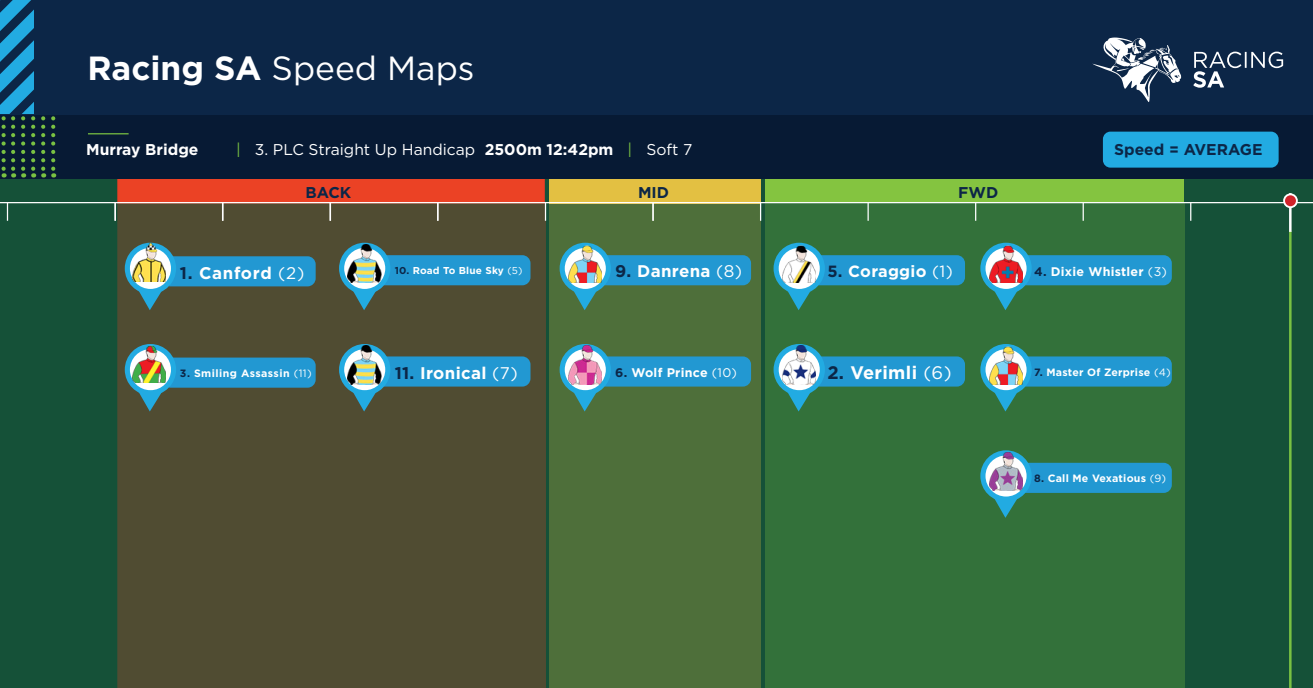
<style>
.page{position:relative;width:1313px;height:688px;background:#fff}
.page>*{position:absolute;margin:0;border:0;box-sizing:border-box;transform-origin:0 0}
.t1{font:33.5px "Gotham HTF";color:#fff}
.t2{font:700 18.12px "Gotham HTF";letter-spacing:.02em;color:#fff}
.t3{font:700 16.88px "Gotham HTF";letter-spacing:.02em;color:#fff}
.t4{font:700 16.88px "Gotham HTF";letter-spacing:.04em;color:#fff}
.t5{font:700 16.25px "Gotham HTF";letter-spacing:.02em;color:#fff}
.t6{font:15.62px "Gotham";color:#fff}
.t7{font:700 15.62px "Gotham HTF";color:#0c2647}
.t8{font:700 15.62px "Gotham HTF";color:#fff}
.t9{font:700 12.5px "Gotham HTF";letter-spacing:.02em;color:#fff}
.t10{font:700 10.62px "Gotham HTF";letter-spacing:.02em;color:#fff}
.t11{font:700 10.62px "Gotham HTF";letter-spacing:.04em;color:#fff}
.t12{font:700 10px "Gotham HTF";letter-spacing:.02em;color:#fff}
.s1{font-weight:700}
.s2{font-family:"Gotham HTF";color:#79c142}
.s3{font-family:"Gotham HTF"}
.s4{font-family:"Gotham HTF";font-weight:700}
.s5{color:#0c2647}
.s6{font-family:"Gotham";font-weight:400}
</style>
<div class="page">
<div style="left:0;top:150px;width:1312px;height:538px;background:#155138"></div>
<div style="left:118px;top:203px;width:428px;height:485px;background:#504c32"></div>
<div style="left:118px;top:178px;width:426px;height:25px;background:#eb4225;border:1px solid #eb3e26"></div>
<div style="left:549px;top:179px;width:212px;height:24px;background:#e3c042"></div>
<div style="left:765px;top:178px;width:418px;height:25px;background:#84c440"></div>
<div style="left:549px;top:203px;width:212px;height:485px;background:#4e6f3a"></div>
<div style="left:765px;top:203px;width:419px;height:485px;background:#33713a"></div>
<div style="left:0;top:0;width:1312px;height:178px;background:#0c2647"></div>
<hr style="left:0;top:202px;width:1312px;height:1px;background:#fff">
<div style="left:0;top:115px;width:1312px;height:63px;background:#071a34"></div>
<svg style="left:545px;top:203px;width:1px;height:18px"></svg>
<hr style="left:88px;top:133px;width:41px;height:1px;background:#79c142">
<svg style="left:1193px;top:52px;width:90px;height:36px"></svg>
<svg style="left:1092px;top:37px;width:89px;height:65px"></svg>
<svg style="left:652px;top:203px;width:1px;height:18px"></svg>
<svg style="left:760px;top:203px;width:1px;height:18px"></svg>
<svg style="left:867px;top:203px;width:1px;height:18px"></svg>
<svg style="left:975px;top:203px;width:1px;height:18px"></svg>
<svg style="left:1082px;top:203px;width:1px;height:18px"></svg>
<svg style="left:1190px;top:203px;width:1px;height:18px"></svg>
<svg style="left:41px;top:116px;width:4px;height:61px"></svg>
<svg style="left:51px;top:116px;width:4px;height:61px"></svg>
<svg style="left:0;top:0;width:35px;height:177px"></svg>
<hr style="left:1289px;top:231px;width:2px;height:457px;background:#79c142">
<hr style="left:1289px;top:193px;width:2px;height:39px;background:#fff">
<div style="left:1284px;top:194px;width:12px;height:13px;background:#d1232a;border-radius:50%"></div>
<div style="left:1283px;top:193px;width:14px;height:15px;border:2px solid #fff;border-radius:50%"></div>
<svg style="left:7px;top:203px;width:1px;height:18px"></svg>
<svg style="left:114px;top:203px;width:2px;height:18px"></svg>
<svg style="left:222px;top:203px;width:1px;height:18px"></svg>
<svg style="left:329px;top:203px;width:2px;height:18px"></svg>
<svg style="left:437px;top:203px;width:1px;height:18px"></svg>
<svg style="left:559px;top:344px;width:192px;height:67px"></svg>
<img style="left:568px;top:346px;width:34px;height:38px">
<svg style="left:559px;top:243px;width:192px;height:67px"></svg>
<img style="left:568px;top:245px;width:34px;height:38px">
<svg style="left:339px;top:243px;width:191px;height:67px;background:#3f717c"></svg>
<img style="left:348px;top:245px;width:33px;height:38px">
<svg style="left:339px;top:344px;width:191px;height:67px;background:#3f717c"></svg>
<img style="left:348px;top:346px;width:33px;height:38px">
<svg style="left:773px;top:344px;width:192px;height:67px"></svg>
<img style="left:782px;top:346px;width:33px;height:38px">
<svg style="left:773px;top:243px;width:192px;height:67px"></svg>
<img style="left:782px;top:245px;width:33px;height:38px">
<svg style="left:980px;top:243px;width:191px;height:67px"></svg>
<img style="left:989px;top:245px;width:33px;height:38px">
<svg style="left:980px;top:344px;width:191px;height:67px"></svg>
<img style="left:989px;top:346px;width:33px;height:38px">
<svg style="left:980px;top:450px;width:191px;height:67px"></svg>
<img style="left:989px;top:452px;width:33px;height:38px">
<svg style="left:125px;top:344px;width:191px;height:67px;background:#40727c"></svg>
<img style="left:132px;top:344px;width:34px;height:39px">
<svg style="left:125px;top:243px;width:191px;height:67px;background:#40727c"></svg>
<img style="left:132px;top:243px;width:34px;height:38px">
<div style="left:1102px;top:132px;width:176px;height:36px;background:#22abe2;border-radius:8px"></div>
<h1 class="t1" style="left:87px;top:49px;width:389px"><span class="s1">Racing SA</span> Speed Maps</h1>
<p class="t8" style="left:86px;top:140px;width:114px">Murray Bridge</p>
<p class="t6" style="left:236px;top:140px;width:458px"><span class="s2">|</span> <span class="s3">3.</span> PLC Straight Up Handicap <span class="s4">2500m 12:42pm</span> <span class="s2">|</span> Soft 7</p>
<p class="t7" style="left:305px;top:184px;width:47px">BACK</p>
<p class="t7" style="left:638px;top:184px;width:33px">MID</p>
<p class="t7" style="left:958px;top:183px;width:41px">FWD</p>
<p class="t7" style="left:1114px;top:141px;width:150px">Speed = AVERAGE</p>
<p class="t4" style="left:180px;top:263px;width:126px"><span class="s5">1.</span> Canford <span class="s6">(2)</span></p>
<p class="t11" style="left:180px;top:367px;width:133px"><span class="s5">3.</span> Smiling Assassin <span class="s6">(11)</span></p>
<p class="t12" style="left:395px;top:265px;width:129px"><span class="s5">10.</span> Road To Blue Sky <span class="s6">(5)</span></p>
<p class="t3" style="left:615px;top:261px;width:128px"><span class="s5">9.</span> Danrena <span class="s6">(8)</span></p>
<p class="t5" style="left:827px;top:262px;width:127px"><span class="s5">5.</span> Coraggio <span class="s6">(1)</span></p>
<p class="t9" style="left:1034px;top:264px;width:134px"><span class="s5">4.</span> Dixie Whistler <span class="s6">(3)</span></p>
<p class="t3" style="left:395px;top:363px;width:124px"><span class="s5">11.</span> Ironical <span class="s6">(7)</span></p>
<p class="t2" style="left:827px;top:362px;width:126px"><span class="s5">2.</span> Verimli <span class="s6">(6)</span></p>
<p class="t9" style="left:615px;top:365px;width:123px"><span class="s5">6.</span> Wolf Prince <span class="s6">(10)</span></p>
<p class="t10" style="left:1034px;top:366px;width:138px"><span class="s5">7.</span> Master Of Zerprise <span class="s6">(4)</span></p>
<p class="t10" style="left:1034px;top:472px;width:134px"><span class="s5">8.</span> Call Me Vexatious <span class="s6">(9)</span></p>
</div>
